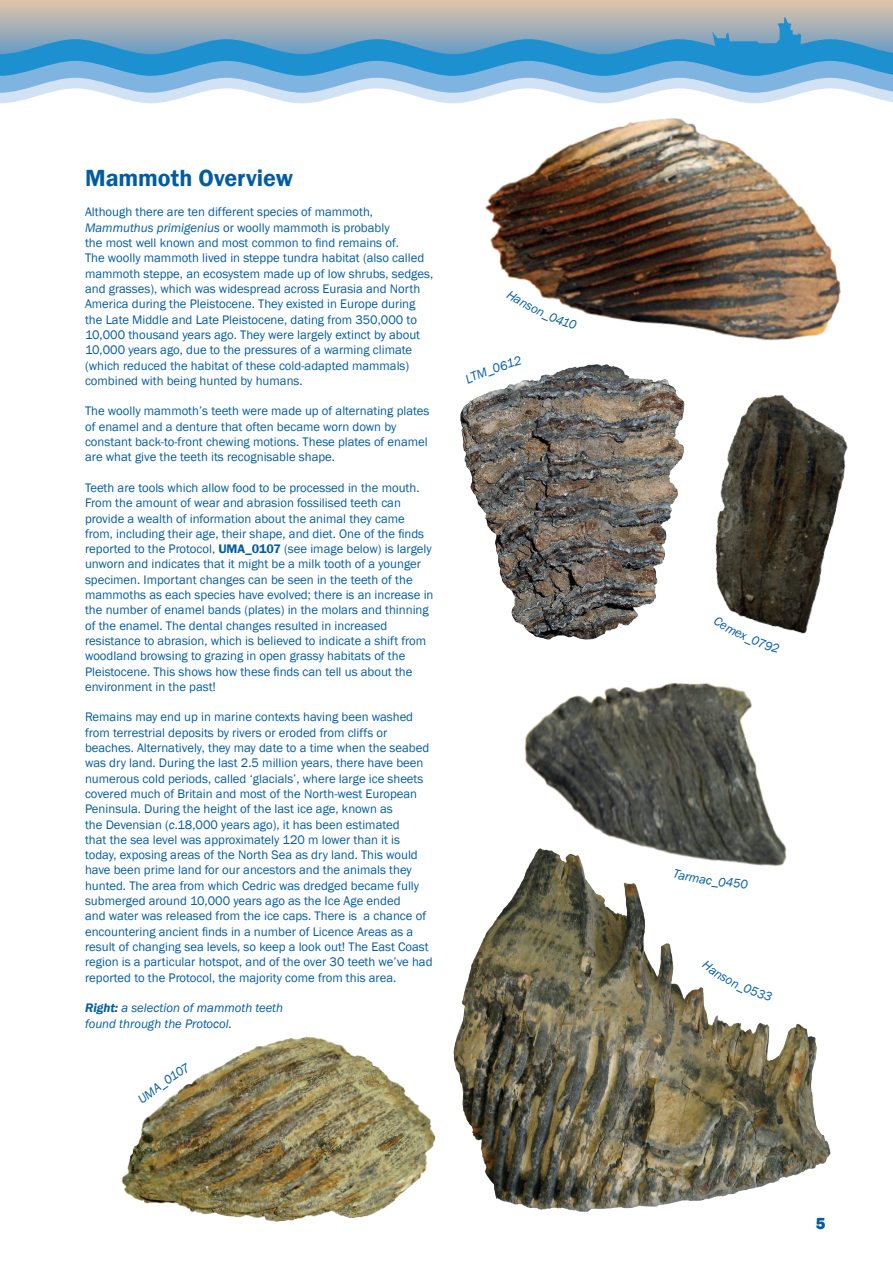
<style>
.page{position:relative;width:893px;height:1263px;background:#fff}
.page>*{position:absolute;margin:0;border:0;box-sizing:border-box;transform-origin:0 0}
.t1{font:600 24px "Franklin Gothic";color:#015ca3}
.t2{font:800 16.5px "Franklin Gothic";color:#015ca3}
.t3{font:12.75px/15.3px "Franklin Gothic";color:#015ca3}
.t4{font:italic 12.75px/15.3px "Franklin Gothic";color:#015ca3}
.s1{font-style:italic}
.s2{font-weight:600}
</style>
<div class="page">
<img style="left:742px;top:394px;width:106px;height:179px">
<img style="left:121px;top:1038px;width:176px;height:184px">
<img style="left:460px;top:383px;width:282px;height:174px">
<img style="left:297px;top:936px;width:534px;height:283px">
<img style="left:448px;top:103px;width:393px;height:280px">
<img style="left:485px;top:557px;width:336px;height:426px">
<svg style="left:0;top:0;width:893px;height:17px;background:#cfbdac"></svg>
<svg style="left:0;top:17px;width:893px;height:86px;background:#82b3d3"></svg>
<svg style="left:506px;top:290px;width:71px;height:40px"></svg>
<svg style="left:465px;top:356px;width:57px;height:27px"></svg>
<svg style="left:702px;top:960px;width:71px;height:41px"></svg>
<svg style="left:713px;top:616px;width:67px;height:37px"></svg>
<svg style="left:137px;top:1062px;width:54px;height:42px"></svg>
<svg style="left:673px;top:869px;width:75px;height:20px"></svg>
<h1 class="t1" style="left:85px;top:163px;width:210px">Mammoth Overview</h1>
<p class="t3" style="left:85px;top:205px;width:350px">Although there are ten different species of mammoth, <span class="s1">Mammuthus primigenius</span> or woolly mammoth is probably<br>the most well known and most common to find remains of.<br>The woolly mammoth lived in steppe tundra habitat (also called mammoth steppe, an ecosystem made up of low shrubs, sedges, and grasses), which was widespread across Eurasia and North America during the Pleistocene. They existed in Europe during the Late Middle and Late Pleistocene, dating from 350,000 to 10,000 thousand years ago. They were largely extinct by about 10,000 years ago, due to the pressures of a warming climate (which reduced the habitat of these cold-adapted mammals) combined with being hunted by humans.</p>
<p class="t3" style="left:85px;top:404px;width:346px">The woolly mammoth’s teeth were made up of alternating plates of enamel and a denture that often became worn down by constant back-to-front chewing motions. These plates of enamel are what give the teeth its recognisable shape.</p>
<p class="t3" style="left:85px;top:480px;width:350px">Teeth are tools which allow food to be processed in the mouth.<br>From the amount of wear and abrasion fossilised teeth can provide a wealth of information about the animal they came from, including their age, their shape, and diet. One of the finds reported to the Protocol, <span class="s2">UMA_0107</span> (see image below) is largely unworn and indicates that it might be a milk tooth of a younger specimen. Important changes can be seen in the teeth of the mammoths as each species have evolved; there is an increase in the number of enamel bands (plates) in the molars and thinning of the enamel. The dental changes resulted in increased resistance to abrasion, which is believed to indicate a shift from woodland browsing to grazing in open grassy habitats of the Pleistocene. This shows how these finds can tell us about the environment in the past!</p>
<p class="t3" style="left:85px;top:710px;width:349px">Remains may end up in marine contexts having been washed from terrestrial deposits by rivers or eroded from cliffs or beaches. Alternatively, they may date to a time when the seabed was dry land. During the last 2.5 million years, there have been numerous cold periods, called ‘glacials’, where large ice sheets covered much of Britain and most of the North-west European Peninsula. During the height of the last ice age, known as<br>the Devensian (<span class="s1">c</span>.18,000 years ago), it has been estimated<br>that the sea level was approximately 120 m lower than it is today, exposing areas of the North Sea as dry land. This would have been prime land for our ancestors and the animals they hunted. The area from which Cedric was dredged became fully submerged around 10,000 years ago as the Ice Age ended<br>and water was released from the ice caps. There is a chance of encountering ancient finds in a number of Licence Areas as a result of changing sea levels, so keep a look out! The East Coast region is a particular hotspot, and of the over 30 teeth we’ve had reported to the Protocol, the majority come from this area.</p>
<p class="t4" style="left:85px;top:1000px;width:200px"><span class="s2">Right:</span> a selection of mammoth teeth found through the Protocol.</p>
<p class="t2" style="left:816px;top:1213px;width:11px">5</p>
</div>
